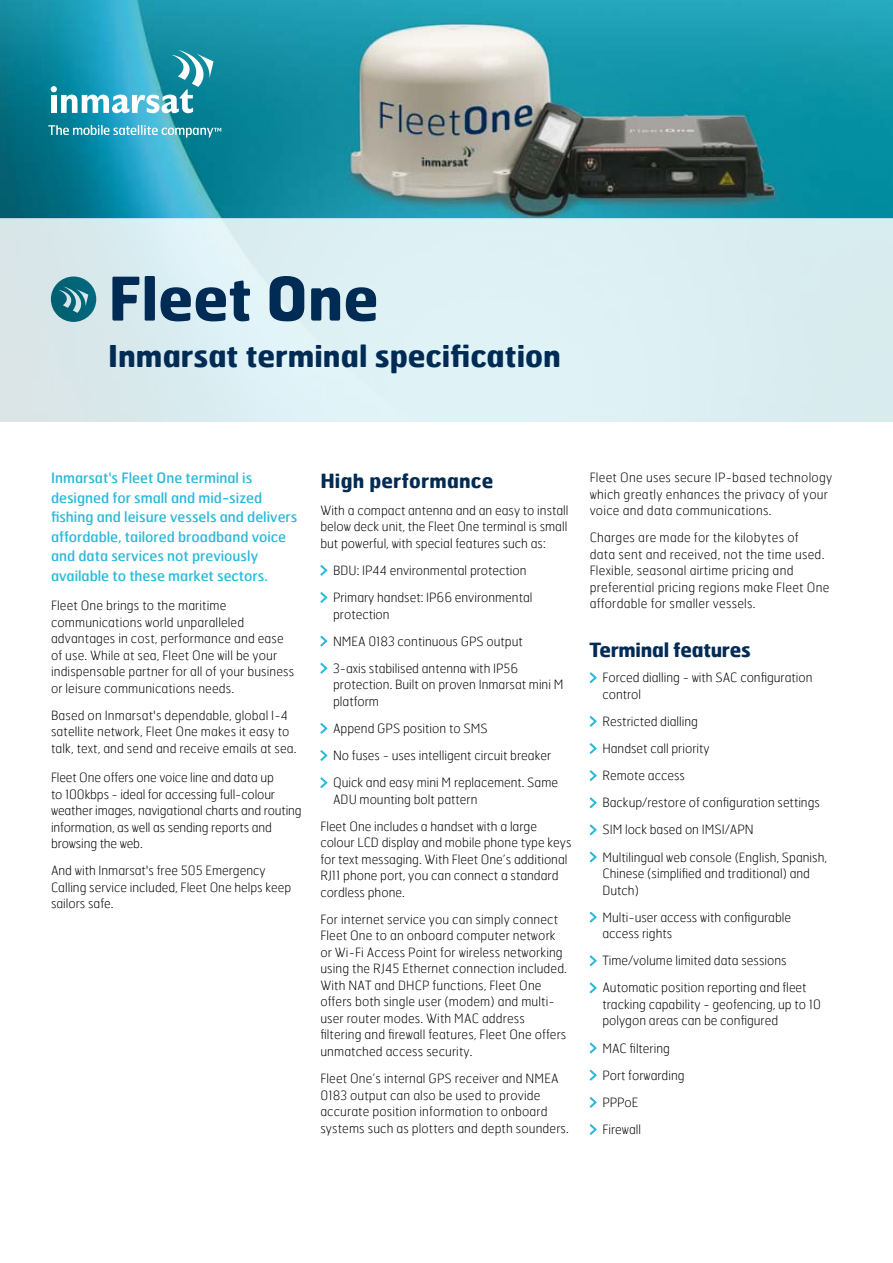
<style>
.page{position:relative;width:893px;height:1263px;background:#fff}
.page>*{position:absolute;margin:0;border:0;box-sizing:border-box;transform-origin:0 0}
.t1{font:700 60px "Hermes";letter-spacing:-.005em;color:#002b55}
.t2{font:700 30px "Hermes";color:#002b55}
.t3{font:700 19.5px "Hermes";letter-spacing:-.015em;color:#002b55}
.t4{font:700 19.5px "Hermes";letter-spacing:.01em;color:#002b55}
.t5{font:14.25px/19.5px "Hermes";color:#29b9da}
.t6{font:100 12.75px/16.5px "Hermes";color:#000}
.t7{font:100 12.75px/16.5px "Hermes";letter-spacing:.02em;color:#000}
</style>
<div class="page">
<img style="left:0;top:0;width:893px;height:218px">
<svg style="left:0;top:218px;width:893px;height:204px;background:#daedf0"></svg>
<svg style="left:51px;top:50px;width:162px;height:63px"></svg>
<svg style="left:48px;top:125px;width:173px;height:13px;background:#53aec2"></svg>
<svg style="left:320px;top:565px;width:7px;height:11px"></svg>
<svg style="left:320px;top:592px;width:7px;height:11px"></svg>
<svg style="left:320px;top:636px;width:7px;height:10px"></svg>
<svg style="left:320px;top:663px;width:7px;height:11px"></svg>
<svg style="left:320px;top:723px;width:7px;height:11px"></svg>
<svg style="left:320px;top:750px;width:7px;height:11px"></svg>
<svg style="left:320px;top:777px;width:7px;height:11px"></svg>
<svg style="left:590px;top:672px;width:7px;height:11px"></svg>
<svg style="left:590px;top:716px;width:7px;height:11px"></svg>
<svg style="left:590px;top:743px;width:7px;height:11px"></svg>
<svg style="left:590px;top:770px;width:7px;height:11px"></svg>
<svg style="left:590px;top:797px;width:7px;height:11px"></svg>
<svg style="left:590px;top:824px;width:7px;height:11px"></svg>
<svg style="left:590px;top:852px;width:7px;height:10px"></svg>
<svg style="left:590px;top:912px;width:7px;height:10px"></svg>
<svg style="left:590px;top:955px;width:7px;height:11px"></svg>
<svg style="left:590px;top:982px;width:7px;height:11px"></svg>
<svg style="left:590px;top:1043px;width:7px;height:10px"></svg>
<svg style="left:590px;top:1070px;width:7px;height:10px"></svg>
<svg style="left:590px;top:1097px;width:7px;height:11px"></svg>
<svg style="left:590px;top:1124px;width:7px;height:11px"></svg>
<h1 class="t1" style="left:108px;top:259px;width:272px">Fleet One</h1>
<h2 class="t2" style="left:108px;top:337px;width:454px">Inmarsat terminal specification</h2>
<p class="t5" style="left:51px;top:468px;width:248px">Inmarsat's Fleet One terminal is designed for small and mid-sized fishing and leisure vessels and delivers affordable, tailored broadband voice and data services not previously available to these market sectors.</p>
<p class="t6" style="left:51px;top:597px;width:245px">Fleet One brings to the maritime communications world unparalleled advantages in cost, performance and ease of use. While at sea, Fleet One will be your indispensable partner for all of your business or leisure communications needs.</p>
<p class="t6" style="left:51px;top:707px;width:247px">Based on Inmarsat's dependable, global I-4 satellite network, Fleet One makes it easy to talk, text, and send and receive emails at sea.</p>
<p class="t6" style="left:51px;top:769px;width:252px">Fleet One offers one voice line and data up<br>to 100kbps - ideal for accessing full-colour weather images, navigational charts and routing information, as well as sending reports and browsing the web.</p>
<p class="t6" style="left:51px;top:862px;width:242px">And with Inmarsat's free 505 Emergency<br>Calling service included, Fleet One helps keep sailors safe.</p>
<h3 class="t4" style="left:320px;top:468px;width:174px">High performance</h3>
<p class="t6" style="left:320px;top:501px;width:250px;text-align:justify">With a compact antenna and an easy to install below deck unit, the Fleet One terminal is small but powerful, with special features such as:</p>
<p class="t6" style="left:333px;top:556px;width:201px;line-height:27.2px">BDU: IP44 environmental protection<br>Primary handset: IP66 environmental</p>
<p class="t6" style="left:333px;top:600px;width:191px;line-height:27.2px">protection<br>NMEA 0183 continuous GPS output<br>3-axis stabilised antenna with IP56</p>
<p class="t6" style="left:333px;top:676px;width:232px">protection. Built on proven Inmarsat mini M platform</p>
<p class="t6" style="left:333px;top:714px;width:227px;line-height:27.2px">Append GPS position to SMS<br>No fuses - uses intelligent circuit breaker<br>Quick and easy mini M replacement. Same</p>
<p class="t6" style="left:320px;top:785px;width:218px;line-height:27.2px;text-indent:13px">ADU mounting bolt pattern<br>Fleet One includes a handset with a large</p>
<p class="t6" style="left:320px;top:834px;width:253px">colour LCD display and mobile phone type keys for text messaging. With Fleet One’s additional RJ11 phone port, you can connect a standard cordless phone.</p>
<p class="t6" style="left:320px;top:911px;width:248px">For internet service you can simply connect Fleet One to an onboard computer network or Wi-Fi Access Point for wireless networking using the RJ45 Ethernet connection included.<br>With NAT and DHCP functions, Fleet One offers both single user (modem) and multi&shy;user router modes. With MAC address filtering and firewall features, Fleet One offers unmatched access security.</p>
<p class="t6" style="left:320px;top:1070px;width:250px">Fleet One’s internal GPS receiver and NMEA 0183 output can also be used to provide accurate position information to onboard systems such as plotters and depth sounders.</p>
<p class="t7" style="left:590px;top:469px;width:244px">Fleet One uses secure IP-based technology which greatly enhances the privacy of your voice and data communications.</p>
<p class="t7" style="left:590px;top:529px;width:241px">Charges are made for the kilobytes of<br>data sent and received, not the time used.<br>Flexible, seasonal airtime pricing and preferential pricing regions make Fleet One affordable for smaller vessels.</p>
<h3 class="t3" style="left:590px;top:637px;width:163px">Terminal features</h3>
<p class="t6" style="left:602px;top:669px;width:212px">Forced dialling - with SAC configuration control</p>
<p class="t6" style="left:602px;top:707px;width:226px;line-height:27.2px">Restricted dialling<br>Handset call priority<br>Remote access<br>Backup/restore of configuration settings<br>SIM lock based on IMSI/APN<br>Multilingual web console (English, Spanish,</p>
<p class="t6" style="left:602px;top:865px;width:209px">Chinese (simplified and traditional) and<br>Dutch)</p>
<p class="t6" style="left:602px;top:908px;width:190px">Multi-user access with configurable access rights</p>
<p class="t6" style="left:602px;top:947px;width:206px;line-height:27.2px">Time/volume limited data sessions<br>Automatic position reporting and fleet</p>
<p class="t6" style="left:602px;top:996px;width:220px">tracking capability - geofencing, up to 10 polygon areas can be configured</p>
<p class="t6" style="left:602px;top:1034px;width:84px;line-height:27.2px">MAC filtering<br>Port forwarding<br>PPPoE<br>Firewall</p>
</div>
